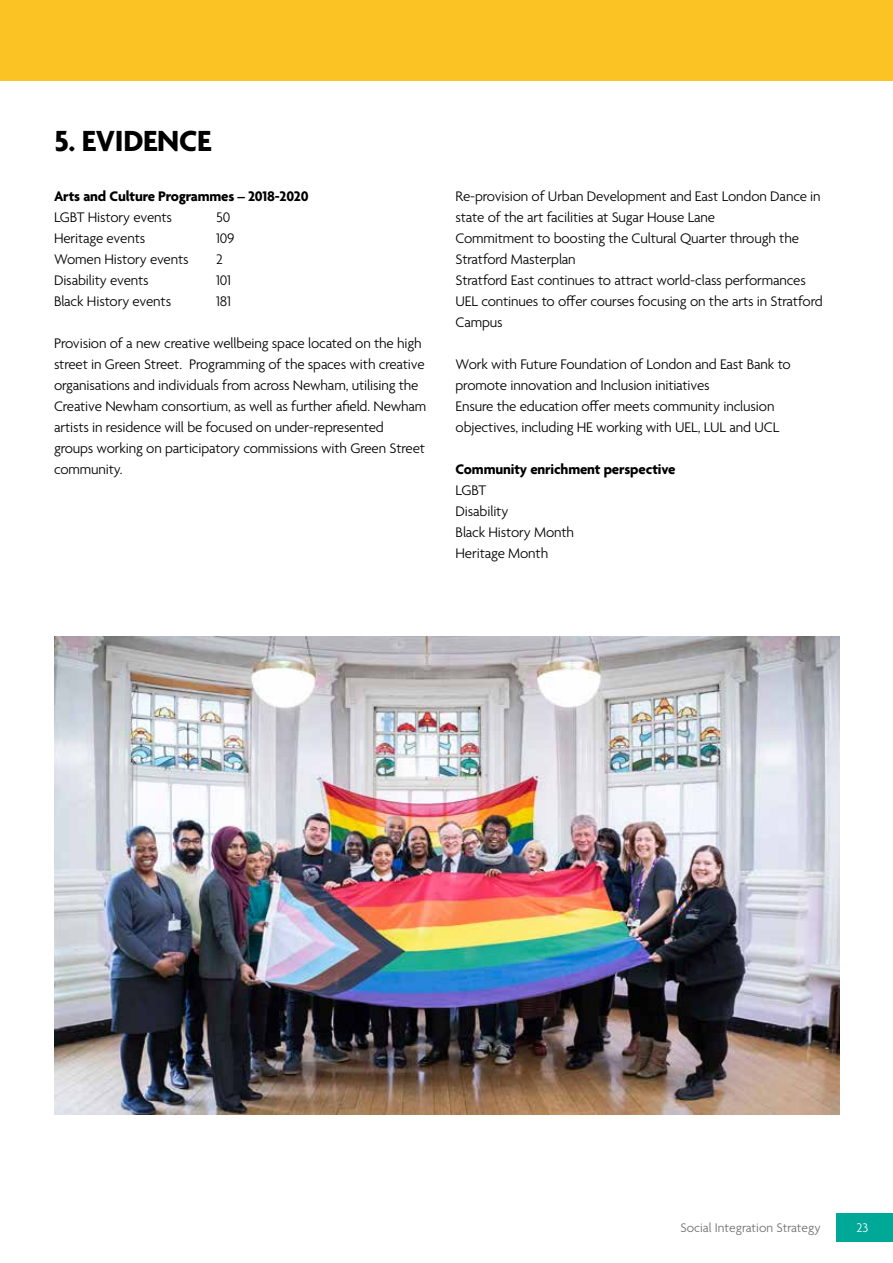
<style>
.page{position:relative;width:893px;height:1263px;background:#fff}
.page>*{position:absolute;margin:0;border:0;box-sizing:border-box;transform-origin:0 0}
.t1{font:700 31.5px "Agenda";letter-spacing:-.01em;color:#000}
.t2{font:300 15px/21px "Agenda";letter-spacing:-.01em;color:#000}
.t3{font:700 15px "Agenda";letter-spacing:-.01em;color:#000}
.t4{font:300 13.5px "Agenda";color:#706f6f}
.t5{font:300 13.5px "Agenda";color:#fff}
</style>
<div class="page">
<div style="left:836px;top:1213px;width:57px;height:29px;background:#00a898"></div>
<img style="left:54px;top:636px;width:785px;height:478px">
<div style="left:0;top:0;width:893px;height:81px;background:#fbc424"></div>
<h1 class="t1" style="left:54px;top:124px;width:159px">5. EVIDENCE</h1>
<p class="t3" style="left:54px;top:188px;width:256px">Arts and Culture Programmes – 2018-2020</p>
<p class="t2" style="left:54px;top:208px;width:120px">LGBT History events</p>
<p class="t2" style="left:216px;top:208px;width:16px">50</p>
<p class="t2" style="left:54px;top:229px;width:93px">Heritage events</p>
<p class="t2" style="left:216px;top:229px;width:20px">109</p>
<p class="t2" style="left:54px;top:250px;width:136px">Women History events</p>
<p class="t2" style="left:216px;top:250px;width:8px">2</p>
<p class="t2" style="left:54px;top:271px;width:96px">Disability events</p>
<p class="t2" style="left:216px;top:271px;width:16px">101</p>
<p class="t2" style="left:54px;top:292px;width:119px">Black History events</p>
<p class="t2" style="left:216px;top:292px;width:16px">181</p>
<p class="t2" style="left:54px;top:334px;width:374px">Provision of a new creative wellbeing space located on the high street in Green Street. Programming of the spaces with creative organisations and individuals from across Newham, utilising the Creative Newham consortium, as well as further afield. Newham artists in residence will be focused on under-represented groups working on participatory commissions with Green Street community.</p>
<p class="t2" style="left:456px;top:187px;width:369px">Re-provision of Urban Development and East London Dance in state of the art facilities at Sugar House Lane<br>Commitment to boosting the Cultural Quarter through the Stratford Masterplan<br>Stratford East continues to attract world-class performances UEL continues to offer courses focusing on the arts in Stratford Campus</p>
<p class="t2" style="left:456px;top:355px;width:337px">Work with Future Foundation of London and East Bank to promote innovation and Inclusion initiatives<br>Ensure the education offer meets community inclusion objectives, including HE working with UEL, LUL and UCL</p>
<p class="t3" style="left:456px;top:461px;width:221px">Community enrichment perspective</p>
<p class="t2" style="left:456px;top:481px;width:120px">LGBT<br>Disability<br>Black History Month<br>Heritage Month</p>
<p class="t4" style="left:680px;top:1221px;width:142px">Social Integration Strategy</p>
<p class="t5" style="left:856px;top:1221px;width:13px">23</p>
</div>
